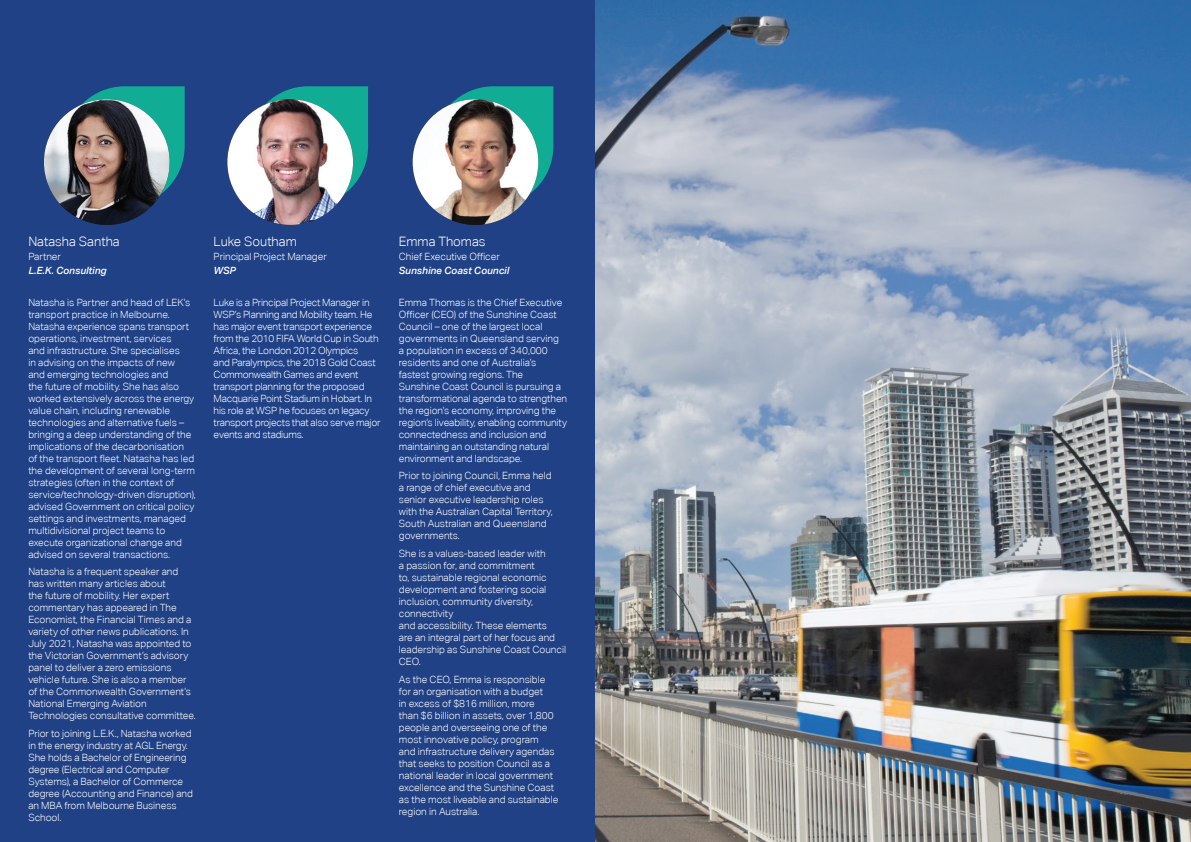
<style>
.page{position:relative;width:1191px;height:842px;background:#fff}
.page>*{position:absolute;margin:0;border:0;box-sizing:border-box;transform-origin:0 0}
.t1{font:300 13px "Aktiv Grotesk";color:#fff}
.t2{font:300 10px/12px "Aktiv Grotesk";color:#fff}
.t3{font:300 10px/12px "Aktiv Grotesk";letter-spacing:-.02em;color:#fff}
.t4{font:italic 500 10px "Aktiv Grotesk";color:#fff}
</style>
<div class="page">
<div style="left:0;top:0;width:597px;height:842px;background:#204186"></div>
<svg style="left:66px;top:86px;width:119px;height:113px"></svg>
<svg style="left:267px;top:86px;width:101px;height:117px"></svg>
<svg style="left:436px;top:86px;width:117px;height:116px"></svg>
<img style="left:44px;top:99px;width:126px;height:126px;border-radius:63px">
<img style="left:227px;top:99px;width:126px;height:126px;border-radius:63px">
<img style="left:413px;top:99px;width:125px;height:126px;border-radius:63px">
<img style="left:595px;top:0;width:596px;height:842px">
<h1 class="t1" style="left:28px;top:234px;width:93px">Natasha Santha</h1>
<p class="t2" style="left:28px;top:250px;width:34px">Partner</p>
<p class="t4" style="left:28px;top:264px;width:80px">L.E.K. Consulting</p>
<p class="t2" style="left:28px;top:296px;width:169px">Natasha is Partner and head of LEK’s transport practice in Melbourne.<br>Natasha experience spans transport operations, investment, services<br>and infrastructure. She specialises<br>in advising on the impacts of new<br>and emerging technologies and<br>the future of mobility. She has also worked extensively across the energy value chain, including renewable technologies and alternative fuels – bringing a deep understanding of the implications of the decarbonisation<br>of the transport fleet. Natasha has led the development of several long-term strategies (often in the context of service/technology-driven disruption), advised Government on critical policy settings and investments, managed multidivisional project teams to execute organizational change and advised on several transactions.</p>
<p class="t2" style="left:28px;top:566px;width:169px">Natasha is a frequent speaker and has written many articles about<br>the future of mobility. Her expert commentary has appeared in The Economist, the Financial Times and a variety of other news publications. In July 2021, Natasha was appointed to the Victorian Government’s advisory panel to deliver a zero emissions vehicle future. She is also a member of the Commonwealth Government’s National Emerging Aviation Technologies consultative committee.</p>
<p class="t2" style="left:28px;top:727px;width:166px">Prior to joining L.E.K., Natasha worked in the energy industry at AGL Energy.<br>She holds a Bachelor of Engineering degree (Electrical and Computer<br>Systems), a Bachelor of Commerce degree (Accounting and Finance) and an MBA from Melbourne Business<br>School.</p>
<h1 class="t1" style="left:214px;top:234px;width:85px">Luke Southam</h1>
<p class="t2" style="left:214px;top:250px;width:115px">Principal Project Manager</p>
<p class="t4" style="left:214px;top:264px;width:24px">WSP</p>
<p class="t3" style="left:214px;top:296px;width:168px">Luke is a Principal Project Manager in WSP’s Planning and Mobility team. He has major event transport experience from the 2010 FIFA World Cup in South Africa, the London 2012 Olympics<br>and Paralympics, the 2018 Gold Coast Commonwealth Games and event transport planning for the proposed Macquarie Point Stadium in Hobart. In his role at WSP he focuses on legacy transport projects that also serve major events and stadiums.</p>
<h1 class="t1" style="left:399px;top:234px;width:88px">Emma Thomas</h1>
<p class="t2" style="left:399px;top:250px;width:102px">Chief Executive Officer</p>
<p class="t4" style="left:399px;top:264px;width:112px">Sunshine Coast Council</p>
<p class="t2" style="left:399px;top:296px;width:170px">Emma Thomas is the Chief Executive Officer (CEO) of the Sunshine Coast Council – one of the largest local governments in Queensland serving<br>a population in excess of 340,000 residents and one of Australia’s fastest growing regions. The<br>Sunshine Coast Council is pursuing a transformational agenda to strengthen the region’s economy, improving the region’s liveability, enabling community connectedness and inclusion and maintaining an outstanding natural environment and landscape.</p>
<p class="t2" style="left:399px;top:470px;width:155px">Prior to joining Council, Emma held a range of chief executive and senior executive leadership roles with the Australian Capital Territory,<br>South Australian and Queensland governments.</p>
<p class="t2" style="left:399px;top:547px;width:169px">She is a values-based leader with<br>a passion for, and commitment<br>to, sustainable regional economic development and fostering social inclusion, community diversity, connectivity<br>and accessibility. These elements<br>are an integral part of her focus and leadership as Sunshine Coast Council<br>CEO.</p>
<p class="t2" style="left:399px;top:673px;width:161px">As the CEO, Emma is responsible for an organisation with a budget<br>in excess of $816 million, more<br>than $6 billion in assets, over 1,800 people and overseeing one of the most innovative policy, program<br>and infrastructure delivery agendas that seeks to position Council as a national leader in local government excellence and the Sunshine Coast as the most liveable and sustainable region in Australia.</p>
</div>
